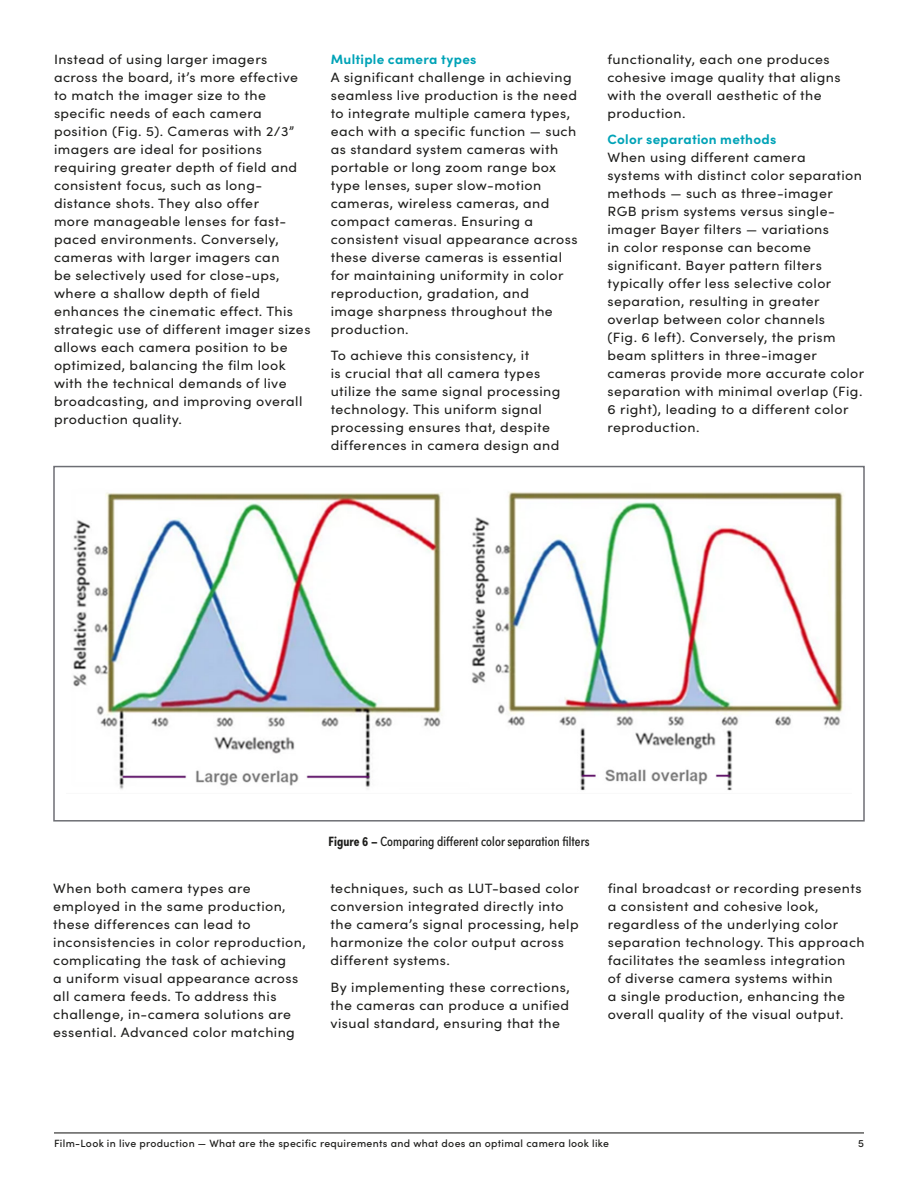
<style>
.page{position:relative;width:918px;height:1188px;background:#fff}
.page>*{position:absolute;margin:0;border:0;box-sizing:border-box;transform-origin:0 0}
.t1{font:13.5px/18px "Sofia Pro";letter-spacing:.03em;color:#1d1d1b;scale:1.05 1}
.t2{font:13.5px "Sofia Pro Condensed";letter-spacing:.01em;color:#1d1d1b}
.t3{font:700 13.5px "Sofia Pro";letter-spacing:.02em;color:#00a3b7}
.t4{font:500 10.5px "Sofia Pro";letter-spacing:.03em;color:#1d1d1b}
.s1{font-weight:700}
</style>
<div class="page">
<hr style="left:54px;top:1132px;width:810px;height:1px;background:#1d1d1b">
<img style="left:73px;top:492px;width:771px;height:299px">
<div style="left:53px;top:466px;width:812px;height:356px;border:2px solid #6d6e74"></div>
<p class="t1" style="left:54px;top:49px;width:246px">Instead of using larger imagers across the board, it’s more effective to match the imager size to the specific needs of each camera position (Fig. 5). Cameras with 2/3” imagers are ideal for positions requiring greater depth of field and consistent focus, such as long&shy;distance shots. They also offer<br>more manageable lenses for fast&shy;paced environments. Conversely, cameras with larger imagers can<br>be selectively used for close-ups, where a shallow depth of field enhances the cinematic effect. This strategic use of different imager sizes allows each camera position to be optimized, balancing the film look with the technical demands of live broadcasting, and improving overall production quality.</p>
<p class="t3" style="left:331px;top:49px;width:147px">Multiple camera types</p>
<p class="t1" style="left:331px;top:67px;width:237px">A significant challenge in achieving seamless live production is the need to integrate multiple camera types, each with a specific function — such as standard system cameras with portable or long zoom range box type lenses, super slow-motion cameras, wireless cameras, and compact cameras. Ensuring a consistent visual appearance across these diverse cameras is essential for maintaining uniformity in color reproduction, gradation, and<br>image sharpness throughout the production.</p>
<p class="t1" style="left:331px;top:346px;width:220px">To achieve this consistency, it<br>is crucial that all camera types utilize the same signal processing technology. This uniform signal processing ensures that, despite differences in camera design and</p>
<p class="t1" style="left:608px;top:49px;width:223px">functionality, each one produces cohesive image quality that aligns with the overall aesthetic of the production.</p>
<p class="t3" style="left:608px;top:129px;width:170px">Color separation methods</p>
<p class="t1" style="left:608px;top:148px;width:246px">When using different camera<br>systems with distinct color separation methods — such as three-imager RGB prism systems versus single&shy;imager Bayer filters — variations<br>in color response can become significant. Bayer pattern filters typically offer less selective color separation, resulting in greater overlap between color channels<br>(Fig. 6 left). Conversely, the prism beam splitters in three-imager cameras provide more accurate color separation with minimal overlap (Fig.<br>6 right), leading to a different color reproduction.</p>
<p class="t2" style="left:328px;top:831px;width:263px"><span class="s1">Figure 6 –</span> Comparing different color separation filters</p>
<p class="t1" style="left:53px;top:879px;width:242px">When both camera types are employed in the same production, these differences can lead to inconsistencies in color reproduction, complicating the task of achieving<br>a uniform visual appearance across all camera feeds. To address this challenge, in-camera solutions are essential. Advanced color matching</p>
<p class="t1" style="left:330px;top:879px;width:238px">techniques, such as LUT-based color conversion integrated directly into the camera’s signal processing, help harmonize the color output across different systems.</p>
<p class="t1" style="left:330px;top:977px;width:229px;text-align:justify">By implementing these corrections, the cameras can produce a unified visual standard, ensuring that the</p>
<p class="t1" style="left:608px;top:879px;width:246px">final broadcast or recording presents a consistent and cohesive look, regardless of the underlying color separation technology. This approach facilitates the seamless integration<br>of diverse camera systems within<br>a single production, enhancing the overall quality of the visual output.</p>
<p class="t4" style="left:54px;top:1136px;width:557px">Film-Look in live production — What are the specific requirements and what does an optimal camera look like</p>
<p class="t4" style="left:858px;top:1136px;width:7px">5</p>
</div>
